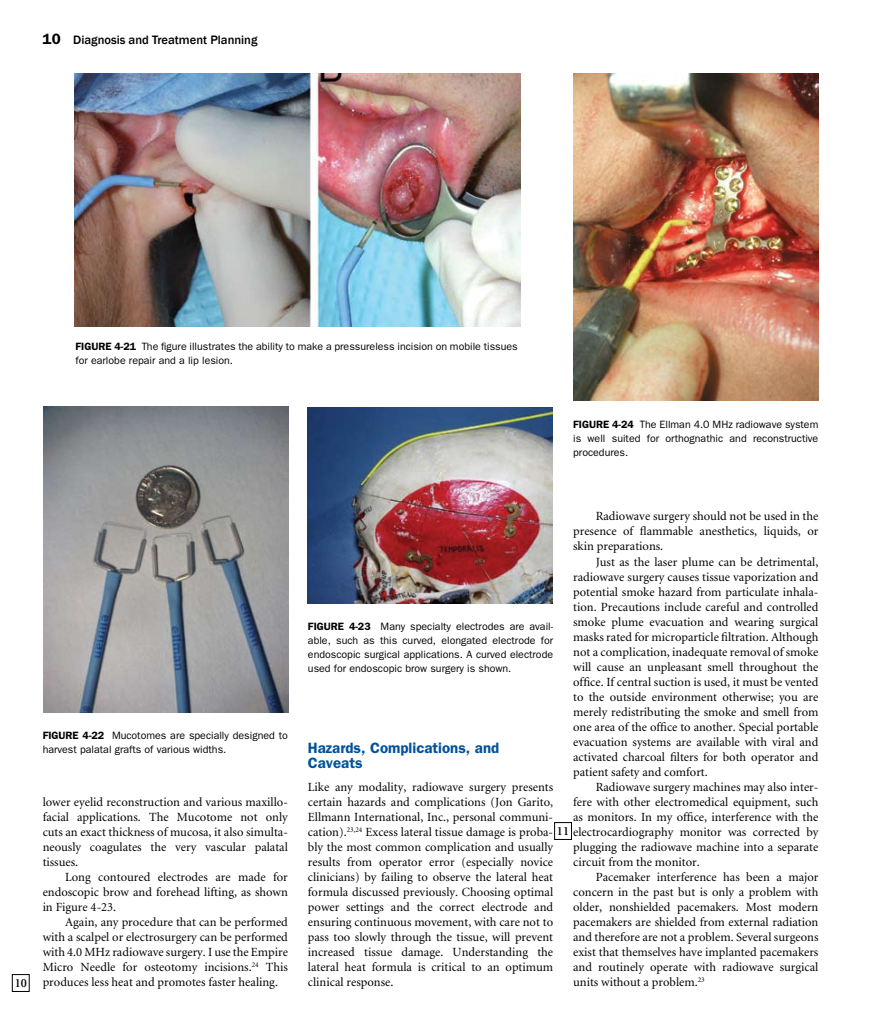
<style>
.page{position:relative;width:886px;height:1027px;background:#fff}
.page>*{position:absolute;margin:0;border:0;box-sizing:border-box;transform-origin:0 0}
.t1{font:600 15px/15px "Franklin Gothic";color:#00529b}
.t2{font:12.5px/15px "Minion";color:#000;text-align:justify}
.t3{font:500 12.5px "Franklin Gothic";color:#000}
.t4{font:600 12.5px "Minion";color:#000}
.t5{font:10.62px/13.8px "Franklin Gothic";color:#000}
.s1{font-weight:600;font-size:15px}
.s2{font-weight:600}
</style>
<div class="page">
<img style="left:75px;top:74px;width:445px;height:252px">
<img style="left:43px;top:406px;width:245px;height:306px">
<img style="left:308px;top:407px;width:244px;height:196px">
<img style="left:573px;top:74px;width:244px;height:326px">
<div style="left:554px;top:822px;width:17px;height:17px;border:1px solid #000"></div>
<div style="left:12px;top:973px;width:17px;height:18px;border:1px solid #000"></div>
<p class="t3" style="left:43px;top:32px;width:216px"><span class="s1">10</span> Diagnosis and Treatment Planning</p>
<p class="t5" style="left:75px;top:339px;width:443px"><span class="s2">Figure 4-21</span> The figure illustrates the ability to make a pressureless incision on mobile tissues for earlobe repair and a lip lesion.</p>
<p class="t5" style="left:573px;top:418px;width:247px;text-align:justify"><span class="s2">Figure 4-24</span> The Ellman 4.0 MHz radiowave system is well suited for orthognathic and reconstructive procedures.</p>
<p class="t5" style="left:43px;top:728px;width:247px"><span class="s2">Figure 4-22</span> Mucotomes are specially designed to harvest palatal grafts of various widths.</p>
<p class="t4" style="left:15px;top:976px;width:14px">10</p>
<p class="t2" style="left:43px;top:795px;width:247px">lower eyelid reconstruction and various maxillo&shy;facial applications. The Mucotome not only cuts an exact thickness of mucosa, it also simulta&shy;neously coagulates the very vascular palatal tissues.</p>
<p class="t2" style="left:43px;top:870px;width:247px;text-indent:22px">Long contoured electrodes are made for endoscopic brow and forehead lifting, as shown in Figure 4-23.</p>
<p class="t2" style="left:43px;top:915px;width:247px;text-indent:22px">Again, any procedure that can be performed with a scalpel or electrosurgery can be performed with 4.0 MHz radiowave surgery. I use the Empire Micro Needle for osteotomy incisions.<sup>24</sup> This produces less heat and promotes faster healing.</p>
<p class="t2" style="left:573px;top:509px;width:247px;text-indent:22px">Radiowave surgery should not be used in the presence of flammable anesthetics, liquids, or skin preparations.</p>
<p class="t2" style="left:573px;top:554px;width:247px;text-indent:22px">Just as the laser plume can be detrimental, radiowave surgery causes tissue vaporization and potential smoke hazard from particulate inhala&shy;tion. Precautions include careful and controlled smoke plume evacuation and wearing surgical masks rated for microparticle filtration. Although not a complication, inadequate removal of smoke will cause an unpleasant smell throughout the office. If central suction is used, it must be vented to the outside environment otherwise; you are merely redistributing the smoke and smell from one area of the office to another. Special portable evacuation systems are available with viral and activated charcoal filters for both operator and patient safety and comfort.</p>
<p class="t2" style="left:573px;top:779px;width:246px;text-indent:22px">Radiowave surgery machines may also inter&shy;fere with other electromedical equipment, such as monitors. In my office, interference with the</p>
<p class="t2" style="left:573px;top:839px;width:246px">plugging the radiowave machine into a separate circuit from the monitor.</p>
<p class="t2" style="left:573px;top:869px;width:247px;text-indent:22px">Pacemaker interference has been a major concern in the past but is only a problem with older, nonshielded pacemakers. Most modern pacemakers are shielded from external radiation and therefore are not a problem. Several surgeons exist that themselves have implanted pacemakers and routinely operate with radiowave surgical units without a problem.<sup>23</sup></p>
<p class="t5" style="left:308px;top:619px;width:247px;text-align:justify"><span class="s2">Figure 4-23</span> Many specialty electrodes are avail&shy;able, such as this curved, elongated electrode for endoscopic surgical applications. A curved electrode used for endoscopic brow surgery is shown.</p>
<p class="t1" style="left:308px;top:740px;width:193px">Hazards, Complications, and<br>Caveats</p>
<p class="t2" style="left:308px;top:779px;width:511px;text-align:left">Like any modality, radiowave surgery presents<br>certain hazards and complications (Jon Garito,<br>Ellmann International, Inc., personal communi-<br>cation).<sup>23,24</sup> Excess lateral tissue damage is proba- <span class="s2">11</span> electrocardiography monitor was corrected by bly the most common complication and usually<br>results from operator error (especially novice<br>clinicians) by failing to observe the lateral heat<br>formula discussed previously. Choosing optimal<br>power settings and the correct electrode and<br>ensuring continuous movement, with care not to<br>pass too slowly through the tissue, will prevent<br>increased tissue damage. Understanding the<br>lateral heat formula is critical to an optimum<br>clinical response.</p>
</div>
